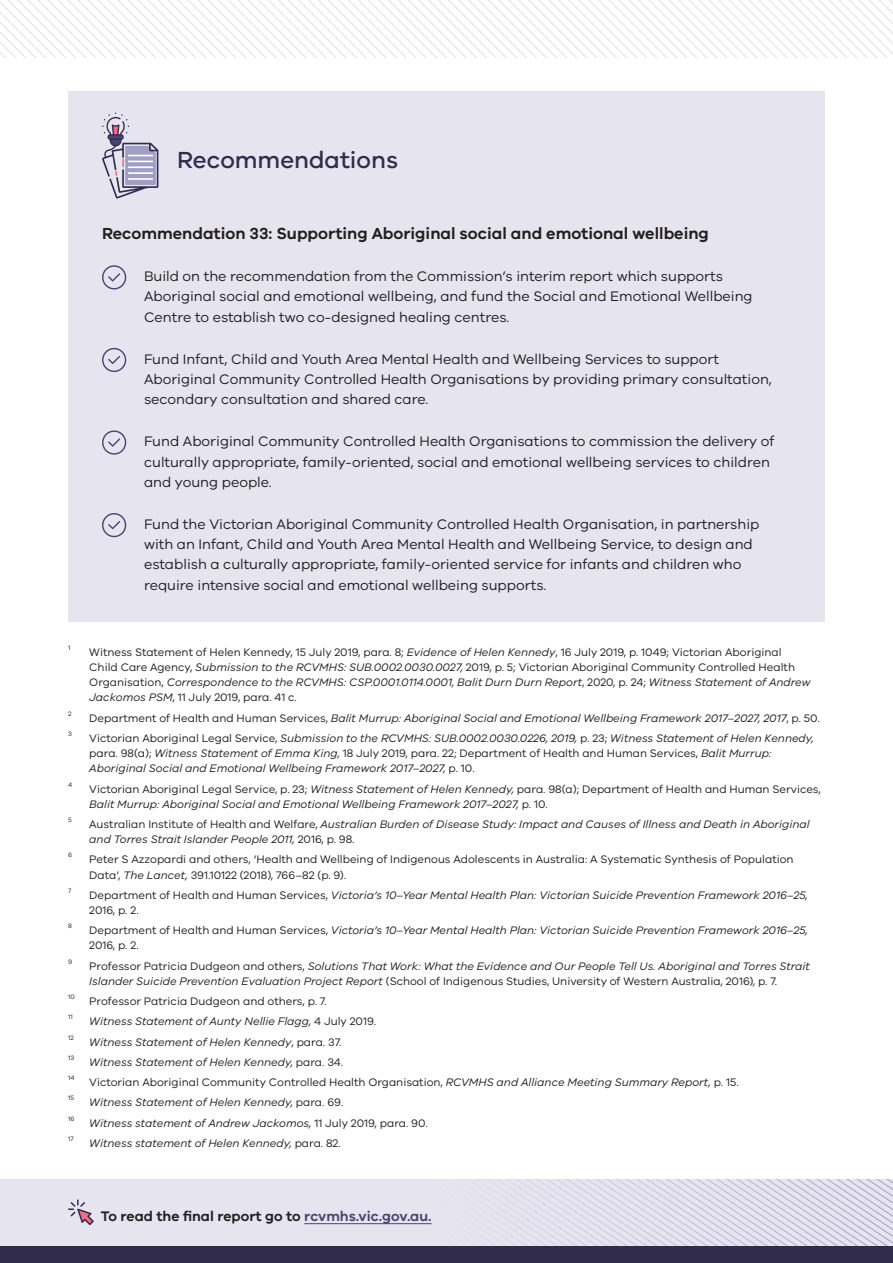
<style>
.page{position:relative;width:893px;height:1263px;background:#fff}
.page>*{position:absolute;margin:0;border:0;box-sizing:border-box;transform-origin:0 0}
.t1{font:500 24px "VIC";color:#322c4c}
.t2{font:600 16.5px "VIC";color:#231f20}
.t3{font:14.25px/20.2px "VIC";color:#231f20}
.t4{font:600 14.25px "VIC";color:#231f20}
.t5{font:italic 11.25px/15.1px "VIC";color:#231f20}
.t6{font:11.25px/15.1px "VIC";color:#231f20}
.t7{font:6.6px "VIC";color:#231f20}
.s1{font-style:italic}
.s2{font-style:normal}
.s3{color:#4a4570}
</style>
<div class="page">
<div style="left:68px;top:91px;width:757px;height:531px;background:#e5e4ef"></div>
<svg style="left:102px;top:265px;width:24px;height:24px"></svg>
<svg style="left:102px;top:348px;width:24px;height:24px"></svg>
<svg style="left:102px;top:430px;width:24px;height:25px"></svg>
<svg style="left:102px;top:513px;width:24px;height:24px"></svg>
<svg style="left:0;top:0;width:768px;height:58px"></svg>
<svg style="left:102px;top:113px;width:56px;height:86px"></svg>
<div style="left:0;top:1246px;width:893px;height:17px;background:#322c4c"></div>
<svg style="left:0;top:1179px;width:893px;height:67px;background:#e0dfec"></svg>
<h1 class="t1" style="left:177px;top:145px;width:222px">Recommendations</h1>
<h2 class="t2" style="left:102px;top:223px;width:608px">Recommendation 33: Supporting Aboriginal social and emotional wellbeing</h2>
<p class="t3" style="left:144px;top:266px;width:610px">Build on the recommendation from the Commission’s interim report which supports<br>Aboriginal social and emotional wellbeing, and fund the Social and Emotional Wellbeing<br>Centre to establish two co-designed healing centres.</p>
<p class="t3" style="left:144px;top:348px;width:629px">Fund Infant, Child and Youth Area Mental Health and Wellbeing Services to support<br>Aboriginal Community Controlled Health Organisations by providing primary consultation, secondary consultation and shared care.</p>
<p class="t3" style="left:144px;top:431px;width:632px">Fund Aboriginal Community Controlled Health Organisations to commission the delivery of culturally appropriate, family-oriented, social and emotional wellbeing services to children and young people.</p>
<p class="t3" style="left:144px;top:513px;width:617px">Fund the Victorian Aboriginal Community Controlled Health Organisation, in partnership with an Infant, Child and Youth Area Mental Health and Wellbeing Service, to design and establish a culturally appropriate, family-oriented service for infants and children who require intensive social and emotional wellbeing supports.</p>
<p class="t7" style="left:68px;top:644px;width:4px">1</p>
<p class="t6" style="left:89px;top:644px;width:723px">Witness Statement of Helen Kennedy, 15 July 2019, para. 8; <span class="s1">Evidence of Helen Kennedy</span>, 16 July 2019, p. 1049; Victorian Aboriginal Child Care Agency, <span class="s1">Submission to the RCVMHS: SUB.0002.0030.0027,</span> 2019, p. 5; Victorian Aboriginal Community Controlled Health Organisation, <span class="s1">Correspondence to the RCVMHS: CSP.0001.0114.0001, Balit Durn Durn Report</span>, 2020, p. 24; <span class="s1">Witness Statement of Andrew Jackomos PSM</span>, 11 July 2019, para. 41 c.</p>
<p class="t7" style="left:68px;top:709px;width:5px">2</p>
<p class="t5" style="left:89px;top:710px;width:732px"><span class="s2">Department of Health and Human Services,</span> Balit Murrup: Aboriginal Social and Emotional Wellbeing Framework 2017–2027, 2017<span class="s2">, p. 50.</span></p>
<p class="t7" style="left:68px;top:730px;width:5px">3</p>
<p class="t5" style="left:89px;top:730px;width:726px"><span class="s2">Victorian Aboriginal Legal Service,</span> Submission to the RCVMHS: SUB.0002.0030.0226, 2019, <span class="s2">p. 23;</span> Witness Statement of Helen Kennedy, <span class="s2">para. 98(a);</span> Witness Statement of Emma King, <span class="s2">18 July 2019, para. 22; Department of Health and Human Services,</span> Balit Murrup:<br>Aboriginal Social and Emotional Wellbeing Framework 2017–2027, <span class="s2">p. 10.</span></p>
<p class="t7" style="left:68px;top:780px;width:6px">4</p>
<p class="t5" style="left:89px;top:781px;width:733px"><span class="s2">Victorian Aboriginal Legal Service, p. 23;</span> Witness Statement of Helen Kennedy, <span class="s2">para. 98(a); Department of Health and Human Services,<br></span>Balit Murrup: Aboriginal Social and Emotional Wellbeing Framework 2017–2027, <span class="s2">p. 10.</span></p>
<p class="t7" style="left:68px;top:816px;width:5px">5</p>
<p class="t5" style="left:89px;top:816px;width:722px"><span class="s2">Australian Institute of Health and Welfare,</span> Australian Burden of Disease Study: Impact and Causes of Illness and Death in Aboriginal and Torres Strait Islander People 2011, <span class="s2">2016, p. 98.</span></p>
<p class="t7" style="left:68px;top:851px;width:5px">6</p>
<p class="t6" style="left:89px;top:852px;width:706px">Peter S Azzopardi and others, ‘Health and Wellbeing of Indigenous Adolescents in Australia: A Systematic Synthesis of Population<br>Data’, <span class="s1">The Lancet,</span> 391.10122 (2018), 766–82 (p. 9).</p>
<p class="t7" style="left:68px;top:887px;width:5px">7</p>
<p class="t5" style="left:89px;top:887px;width:720px"><span class="s2">Department of Health and Human Services,</span> Victoria’s 10–Year Mental Health Plan: Victorian Suicide Prevention Framework 2016–25,<br><span class="s2">2016, p. 2.</span></p>
<p class="t7" style="left:68px;top:922px;width:5px">8</p>
<p class="t5" style="left:89px;top:922px;width:720px"><span class="s2">Department of Health and Human Services,</span> Victoria’s 10–Year Mental Health Plan: Victorian Suicide Prevention Framework 2016–25,<br><span class="s2">2016, p. 2.</span></p>
<p class="t7" style="left:68px;top:957px;width:5px">9</p>
<p class="t5" style="left:89px;top:958px;width:722px"><span class="s2">Professor Patricia Dudgeon and others,</span> Solutions That Work: What the Evidence and Our People Tell Us. Aboriginal and Torres Strait<br>Islander Suicide Prevention Evaluation Project Report <span class="s2">(School of Indigenous Studies, University of Western Australia, 2016), p. 7.</span></p>
<p class="t7" style="left:68px;top:993px;width:8px">10</p>
<p class="t6" style="left:89px;top:993px;width:239px">Professor Patricia Dudgeon and others, p. 7.</p>
<p class="t7" style="left:68px;top:1013px;width:6px">11</p>
<p class="t5" style="left:89px;top:1014px;width:288px">Witness Statement of Aunty Nellie Flagg, <span class="s2">4 July 2019.</span></p>
<p class="t7" style="left:68px;top:1033px;width:7px">12</p>
<p class="t5" style="left:89px;top:1034px;width:254px">Witness Statement of Helen Kennedy<span class="s2">, para. 37.</span></p>
<p class="t7" style="left:68px;top:1054px;width:8px">13</p>
<p class="t5" style="left:89px;top:1054px;width:255px">Witness Statement of Helen Kennedy, <span class="s2">para. 34.</span></p>
<p class="t7" style="left:68px;top:1074px;width:8px">14</p>
<p class="t6" style="left:89px;top:1074px;width:651px">Victorian Aboriginal Community Controlled Health Organisation, <span class="s1">RCVMHS and Alliance Meeting Summary Report,</span> p. 15.</p>
<p class="t7" style="left:68px;top:1094px;width:8px">15</p>
<p class="t5" style="left:89px;top:1095px;width:256px">Witness Statement of Helen Kennedy, <span class="s2">para. 69.</span></p>
<p class="t7" style="left:68px;top:1114px;width:8px">16</p>
<p class="t5" style="left:89px;top:1115px;width:340px">Witness statement of Andrew Jackomos, <span class="s2">11 July 2019, para. 90.</span></p>
<p class="t7" style="left:68px;top:1135px;width:7px">17</p>
<p class="t5" style="left:89px;top:1135px;width:253px">Witness statement of Helen Kennedy, <span class="s2">para. 82.</span></p>
<p class="t4" style="left:101px;top:1207px;width:332px">To read the final report go to <span class="s3">rcvmhs.vic.gov.au.</span></p>
</div>
